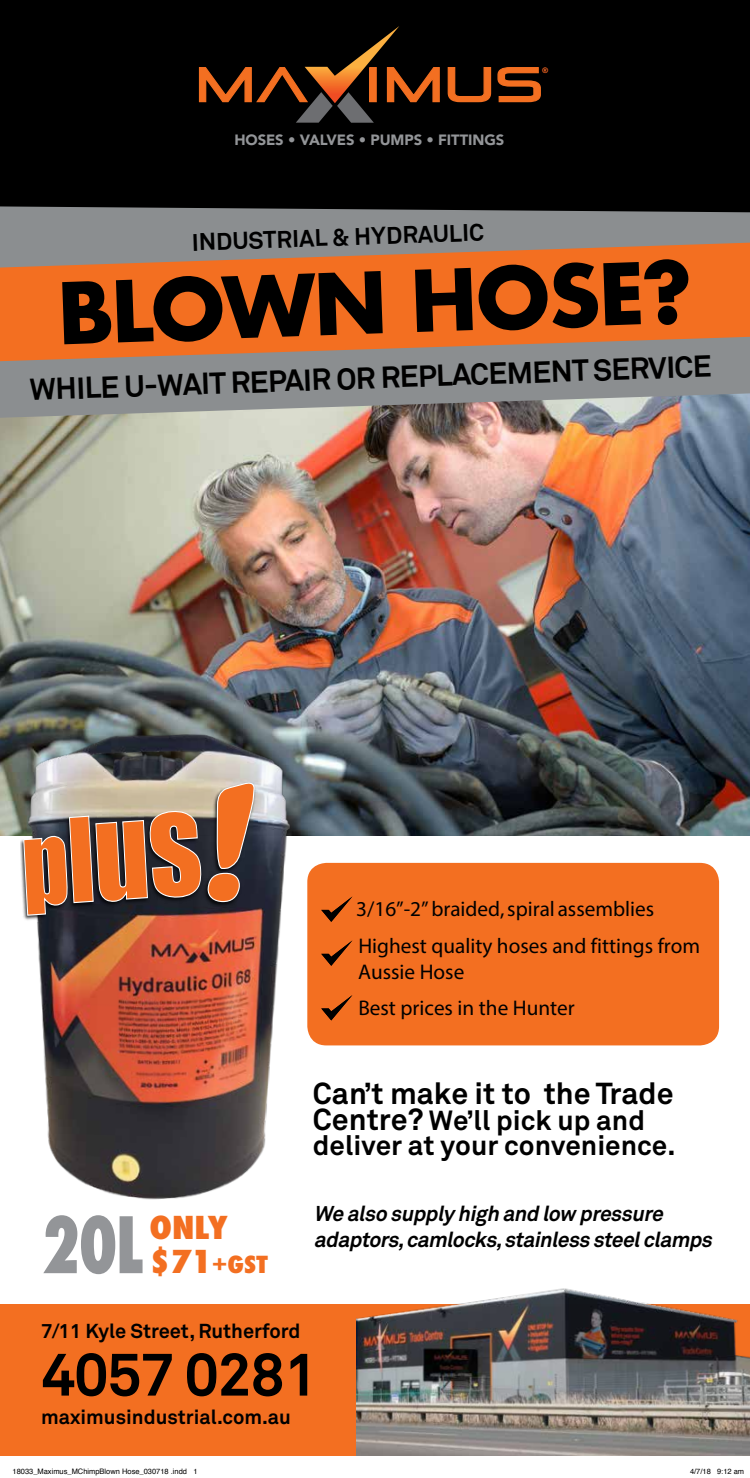
<style>
.page{position:relative;width:750px;height:1478px;background:#fff}
.page>*{position:absolute;margin:0;border:0;box-sizing:border-box;transform-origin:0 0}
.t1{font:700 82.5px "Futura";color:#000}
.t2{font:800 condensed 75.5px "Futura";color:#939598;scale:.85 1}
.t3{font:700 60px "Akkurat Pro";letter-spacing:-.02em;color:#000}
.t4{font:800 condensed 30.75px "Futura";color:#f36f21;scale:1.15 1}
.t5{font:700 30px "Akkurat Pro";color:#000}
.t6{font:700 27.5px/24.5px "Akkurat Pro";color:#000}
.t7{font:700 23.75px "Akkurat Pro";color:#000}
.t8{font:800 condensed 22.88px "Futura";color:#f36f21;scale:1.15 1}
.t9{font:21.25px/36.8px "Myriad Pro";color:#000}
.t10{font:italic 700 21.25px "Akkurat Pro";color:#000}
.t11{font:700 20px "Akkurat Pro";color:#000}
.t12{font:900 14.75px "Avenir";letter-spacing:-.01em;color:#939598}
.t13{font:800 7.75px "Avenir";color:#f26522}
.t14{font:7.5px "Helvetica";color:#000}
.s1{font-size:30.75px}
.s2{font-size:30px}
</style>
<div class="page">
<div style="left:307px;top:863px;width:412px;height:182px;background:#f36f21;border-radius:19px"></div>
<div style="left:0;top:0;width:750px;height:221px;background:#000"></div>
<img style="left:0;top:418px;width:750px;height:417px">
<svg style="left:0;top:206px;width:750px;height:37px;fill:#8b8e90"></svg>
<svg style="left:0;top:243px;width:750px;height:94px;fill:#f36f21"></svg>
<svg style="left:321px;top:897px;width:31px;height:25px"></svg>
<svg style="left:321px;top:940px;width:31px;height:26px"></svg>
<svg style="left:321px;top:995px;width:31px;height:25px"></svg>
<svg style="left:0;top:337px;width:750px;height:81px;fill:#8b8e90"></svg>
<img style="left:0;top:686px;width:292px;height:514px">
<img style="left:202px;top:780px;width:55px;height:128px">
<img style="left:21px;top:834px;width:49px;height:87px">
<svg style="left:23px;top:781px;width:232px;height:135px"></svg>
<svg style="left:198px;top:26px;width:242px;height:97px"></svg>
<svg style="left:447px;top:67px;width:94px;height:36px"></svg>
<div style="left:0;top:1303px;width:750px;height:152px;background:#f36f21"></div>
<img style="left:356px;top:1288px;width:394px;height:167px">
<p class="t12" style="left:234px;top:131px;width:271px">HOSES • VALVES • PUMPS • FITTINGS</p>
<p class="t7" style="left:191px;top:227px;width:294px;rotate:-2deg">INDUSTRIAL &amp; HYDRAULIC</p>
<p class="t13" style="left:542px;top:66px;width:8px">®</p>
<h1 class="t1" style="left:55px;top:254px;width:638px;rotate:-2deg">BLOWN HOSE?</h1>
<h3 class="t5" style="left:29px;top:371px;width:684px;rotate:-2deg">WHILE U-WAIT REPAIR OR REPLACEMENT SERVICE</h3>
<p class="t9" style="left:356px;top:890px;width:345px">3/16”-2” braided, spiral assemblies<br>Highest quality hoses and fittings from</p>
<p class="t9" style="left:358px;top:953px;width:218px">Aussie Hose<br>Best prices in the Hunter</p>
<h2 class="t2" style="left:41px;top:1193px;width:121px">20L</h2>
<h3 class="t4" style="left:150px;top:1206px;width:69px">ONLY</h3>
<p class="t8" style="left:150px;top:1249px;width:104px"><span class="s1">$71</span>+GST</p>
<h3 class="t5" style="left:313px;top:1074px;width:362px">Can’t make it to the Trade</h3>
<p class="t6" style="left:313px;top:1108px;width:364px"><span class="s2">Centre?</span> We’ll pick up and deliver at your convenience.</p>
<p class="t10" style="left:314px;top:1200px;width:356px">We also supply high and low pressure</p>
<p class="t10" style="left:314px;top:1226px;width:405px">adaptors,camlocks,stainlesssteelclamps</p>
<p class="t11" style="left:41px;top:1318px;width:261px">7/11 Kyle Street, Rutherford</p>
<h3 class="t3" style="left:41px;top:1337px;width:278px">4057 0281</h3>
<p class="t11" style="left:41px;top:1404px;width:251px">maximusindustrial.com.au</p>
<p class="t14" style="left:12px;top:1465px;width:187px">18033_Maximus_MChimpBlown Hose_030718 .indd 1</p>
<p class="t14" style="left:690px;top:1465px;width:56px">4/7/18 9:12 am</p>
</div>
